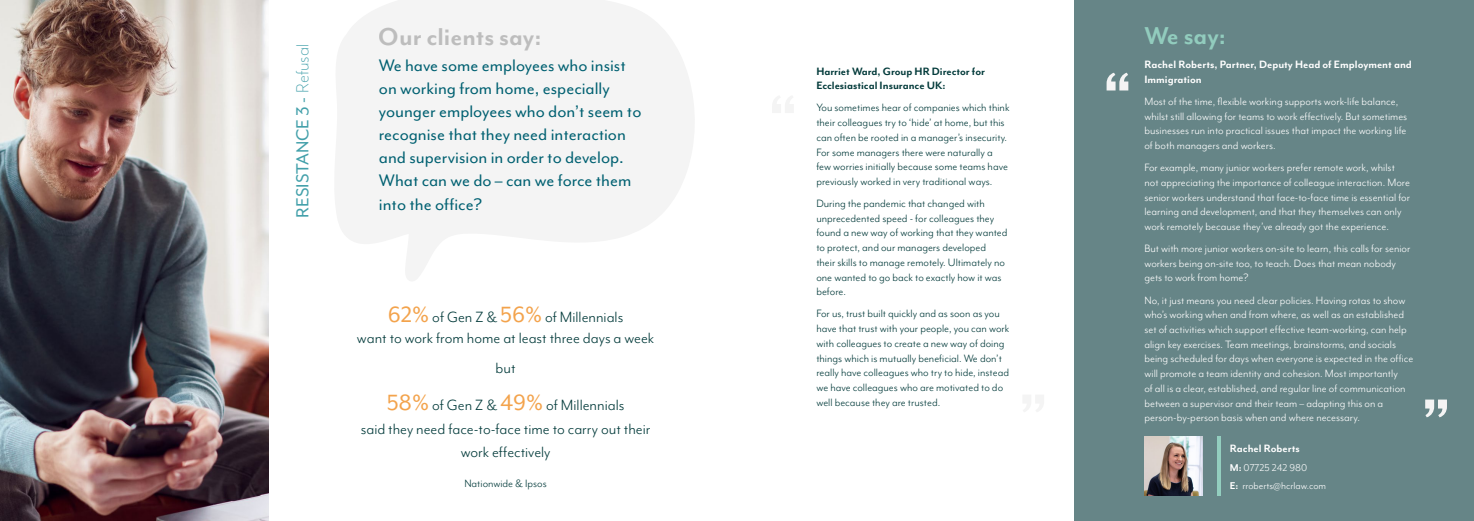
<style>
.page{position:relative;width:1474px;height:521px;background:#fff}
.page>*{position:absolute;margin:0;border:0;box-sizing:border-box;transform-origin:0 0}
.t1{font:800 65.01px "Mr Eaves Mod OT";color:#f4f4f4}
.t2{font:700 28.09px "Mr Eaves Mod OT";color:#bcbcbc}
.t3{font:700 28.09px "Mr Eaves Mod OT";color:#93cebf}
.t4{font:20.12px "Mr Eaves Mod OT";color:#43a0aa}
.t5{font:19.25px/23.1px "Mr Eaves Mod OT";color:#006071}
.t6{font:17.15px/23.6px "Mr Eaves Mod OT";color:#023a3a;text-align:center}
.t7{font:12.25px/14.7px "Mr Eaves Mod OT";color:#fff}
.t8{font:12.25px/14.7px "Mr Eaves Mod OT";color:#023a3a}
.t9{font:700 12.25px/14.7px "Mr Eaves Mod OT";color:#fff}
.t10{font:700 12.25px/14.7px "Mr Eaves Mod OT";color:#023a3a}
.t11{font:11.38px/18.6px "Mr Eaves Mod OT";color:#fff}
.s1{font-weight:300}
.s2{font-size:25.38px;color:#f3a34c}
.s3{font-weight:700}
</style>
<div class="page">
<img style="left:0;top:0;width:268px;height:521px">
<svg style="left:335px;top:0;width:359px;height:281px;fill:#f4f4f4"></svg>
<div style="left:1074px;top:0;width:399px;height:521px;background:#668587"></div>
<img style="left:1144px;top:436px;width:58px;height:60px">
<svg style="left:1217px;top:436px;width:3px;height:60px"></svg>
<h3 class="t4" style="left:292px;top:218px;width:175px;rotate:-90deg">RESISTANCE 3 - <span class="s1">Refusal</span></h3>
<h2 class="t2" style="left:379px;top:20px;width:164px">Our clients say:</h2>
<h2 class="t3" style="left:1144px;top:20px;width:83px">We say:</h2>
<h3 class="t5" style="left:379px;top:54px;width:264px">We have some employees who insist on working from home, especially younger employees who don’t seem to recognise that they need interaction and supervision in order to develop.<br>What can we do – can we force them into the office?</h3>
<h3 class="t6" style="left:357px;top:307px;width:299px;line-height:20.6px"><span class="s2">62%</span> of Gen Z &amp; <span class="s2">56%</span> of Millennials<br>want to work from home at least three days a week</h3>
<h3 class="t6" style="left:495px;top:355px;width:21px">but</h3>
<h3 class="t6" style="left:361px;top:393px;width:291px"><span class="s2">58%</span> of Gen Z &amp; <span class="s2">49%</span> of Millennials<br>said they need face-to-face time to carry out their work effectively</h3>
<p class="t8" style="left:464px;top:475px;width:84px">Nationwide &amp; Ipsos</p>
<p class="t10" style="left:816px;top:63px;width:170px">Harriet Ward, Group HR Director for<br>Ecclesiastical Insurance UK:</p>
<p class="t8" style="left:816px;top:100px;width:195px">You sometimes hear of companies which think their colleagues try to ‘hide’ at home, but this can often be rooted in a manager’s insecurity.<br>For some managers there were naturally a few worries initially because some teams have previously worked in very traditional ways.</p>
<p class="t8" style="left:816px;top:196px;width:193px">During the pandemic that changed with unprecedented speed - for colleagues they found a new way of working that they wanted to protect, and our managers developed their skills to manage remotely. Ultimately no one wanted to go back to exactly how it was before.</p>
<p class="t8" style="left:816px;top:306px;width:194px">For us, trust built quickly and as soon as you have that trust with your people, you can work with colleagues to create a new way of doing things which is mutually beneficial. We don’t really have colleagues who try to hide, instead we have colleagues who are motivated to do well because they are trusted.</p>
<h1 class="t1" style="left:1102px;top:58px;width:30px">“</h1>
<p class="t9" style="left:1144px;top:57px;width:269px">Rachel Roberts, Partner, Deputy Head of Employment and<br>Immigration</p>
<p class="t7" style="left:1144px;top:94px;width:264px">Most of the time, flexible working supports work-life balance, whilst still allowing for teams to work effectively. But sometimes businesses run into practical issues that impact the working life of both managers and workers.</p>
<p class="t7" style="left:1144px;top:160px;width:267px">For example, many junior workers prefer remote work, whilst not appreciating the importance of colleague interaction. More senior workers understand that face-to-face time is essential for learning and development, and that they themselves can only work remotely because they’ve already got the experience.</p>
<p class="t7" style="left:1144px;top:241px;width:267px">But with more junior workers on-site to learn, this calls for senior workers being on-site too, to teach. Does that mean nobody gets to work from home?</p>
<p class="t7" style="left:1144px;top:292px;width:270px">No, it just means you need clear policies. Having rotas to show who’s working when and from where, as well as an established set of activities which support effective team-working, can help align key exercises. Team meetings, brainstorms, and socials being scheduled for days when everyone is expected in the office will promote a team identity and cohesion. Most importantly<br>of all is a clear, established, and regular line of communication between a supervisor and their team – adapting this on a person-by-person basis when and where necessary.</p>
<p class="t9" style="left:1229px;top:441px;width:72px">Rachel Roberts</p>
<p class="t11" style="left:1229px;top:458px;width:98px"><span class="s3">M:</span> 07725 242 980<br><span class="s3">E:</span> rroberts@hcrlaw.com</p>
<h1 class="t1" style="left:1450px;top:432px;width:30px;rotate:-180deg">“</h1>
</div>
